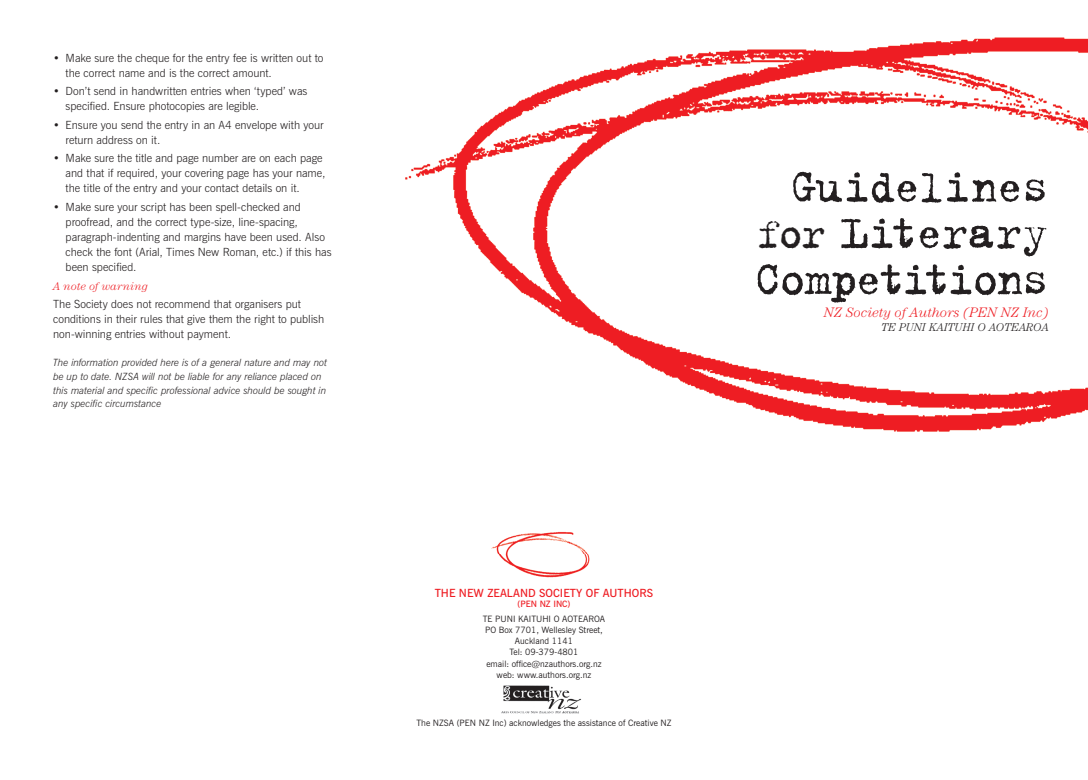
<style>
.page{position:relative;width:1088px;height:780px;background:#fff}
.page>*{position:absolute;margin:0;border:0;box-sizing:border-box;transform-origin:0 0}
.t1{font:50px/46.2px "Trixie";letter-spacing:-.04em;color:#231f20;text-align:justify}
.t2{font:italic 300 13.75px "Century";color:#ee1d23}
.t3{font:300 11.25px/15px "News Gothic BT";color:#231f20}
.t4{font:600 11.25px "News Gothic BT";color:#ee1d23}
.t5{font:italic 300 11.25px "Century";color:#231f20}
.t6{font:italic 300 11.25px "Century";letter-spacing:.01em;color:#ee1d23}
.t7{font:italic 300 10px/13.8px "News Gothic BT";letter-spacing:-.005em;color:#231f20}
.t8{font:8.75px/11.2px "News Gothic BT";color:#231f20;text-align:center}
.t9{font:600 8.75px "News Gothic BT";color:#ee1d23}
.s1{font-size:46.25px}
</style>
<div class="page">
<img style="left:405px;top:37px;width:683px;height:395px">
<img style="left:491px;top:531px;width:99px;height:47px">
<img style="left:501px;top:685px;width:80px;height:29px">
<p class="t3" style="left:66px;top:50px;width:259px;text-indent:-12px">• Make sure the cheque for the entry fee is written out to the correct name and is the correct amount.</p>
<p class="t3" style="left:66px;top:84px;width:243px;text-indent:-12px">• Don’t send in handwritten entries when ‘typed’ was specified. Ensure photocopies are legible.</p>
<p class="t3" style="left:66px;top:117px;width:259px;text-indent:-12px">• Ensure you send the entry in an A4 envelope with your return address on it.</p>
<p class="t3" style="left:66px;top:151px;width:261px;text-indent:-12px">• Make sure the title and page number are on each page and that if required, your covering page has your name, the title of the entry and your contact details on it.</p>
<p class="t3" style="left:66px;top:199px;width:267px;text-indent:-12px">• Make sure your script has been spell-checked and proofread, and the correct type-size, line-spacing, paragraph-indenting and margins have been used. Also check the font (Arial, Times New Roman, etc.) if this has been specified.</p>
<p class="t6" style="left:53px;top:279px;width:96px">A note of warning</p>
<p class="t3" style="left:53px;top:296px;width:273px">The Society does not recommend that organisers put conditions in their rules that give them the right to publish non-winning entries without payment.</p>
<p class="t7" style="left:53px;top:355px;width:275px">The information provided here is of a general nature and may not be up to date. NZSA will not be liable for any reliance placed on this material and specific professional advice should be sought in any specific circumstance</p>
<p class="t4" style="left:435px;top:586px;width:220px">THE NEW ZEALAND SOCIETY OF AUTHORS</p>
<p class="t9" style="left:517px;top:598px;width:55px">(PEN NZ INC)</p>
<p class="t8" style="left:483px;top:612px;width:124px">TE PUNI KAITUHI O AOTEAROA<br>PO Box 7701, Wellesley Street,<br>Auckland 1141<br>Tel: 09-379-4801<br>email: office@nzauthors.org.nz web: www.authors.org.nz</p>
<p class="t8" style="left:416px;top:717px;width:257px">The NZSA (PEN NZ Inc) acknowledges the assistance of Creative NZ</p>
<h1 class="t1" style="left:754px;top:162px;width:297px;text-indent:35px">Guidelines <span class="s1">for</span> Literary Competitions</h1>
<p class="t2" style="left:824px;top:304px;width:226px">NZ Society of Authors (PEN NZ Inc)</p>
<p class="t5" style="left:881px;top:320px;width:169px">TE PUNI KAITUHI O AOTEAROA</p>
</div>
